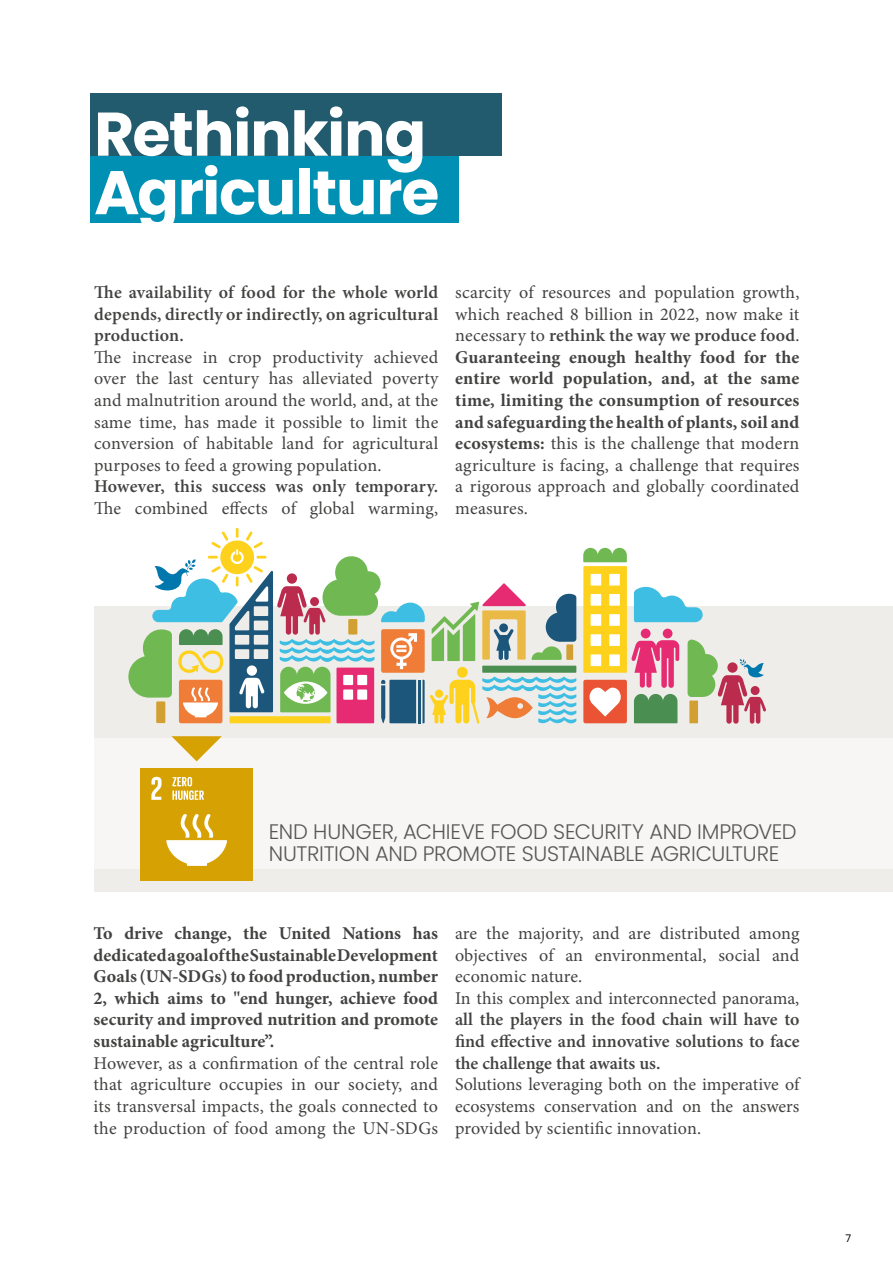
<style>
.page{position:relative;width:893px;height:1263px;background:#fff}
.page>*{position:absolute;margin:0;border:0;box-sizing:border-box;transform-origin:0 0}
.t1{font:700 61.5px "Poppins";letter-spacing:-.02em;color:#fff}
.t2{font:300 21px/22.5px "Poppins";letter-spacing:-.01em;color:#575756}
.t3{font:18px/21.6px "Minion Pro";letter-spacing:.01em;color:#424241;text-align:justify}
.t4{font:700 18px/21.6px "Minion Pro";color:#424241;text-align:justify}
.t5{font:600 18px/21.6px "Minion Pro";letter-spacing:.005em;color:#424241;text-align:justify}
.t6{font:10.5px "Poppins";color:#000}
.s1{font-weight:400}
.s2{font-weight:600}
</style>
<div class="page">
<div style="left:94px;top:606px;width:799px;height:286px;background:#f7f6f4"></div>
<div style="left:94px;top:606px;width:799px;height:131px;background:#eeede9"></div>
<div style="left:94px;top:869px;width:799px;height:23px;background:#eeede9"></div>
<svg style="left:171px;top:736px;width:51px;height:25px"></svg>
<div style="left:90px;top:152px;width:369px;height:71px;background:#0090b3"></div>
<div style="left:90px;top:94px;width:412px;height:62px;background:#225a6e"></div>
<div style="left:583px;top:566px;width:44px;height:107px;background:#fed11d"></div>
<div style="left:591px;top:654px;width:10px;height:12px;background:#fff"></div>
<div style="left:591px;top:634px;width:10px;height:12px;background:#fff"></div>
<div style="left:591px;top:614px;width:10px;height:12px;background:#fff"></div>
<div style="left:591px;top:594px;width:10px;height:12px;background:#fff"></div>
<div style="left:591px;top:574px;width:10px;height:11px;background:#fff"></div>
<div style="left:609px;top:654px;width:11px;height:12px;background:#fff"></div>
<div style="left:609px;top:634px;width:11px;height:12px;background:#fff"></div>
<div style="left:609px;top:614px;width:11px;height:12px;background:#fff"></div>
<div style="left:609px;top:594px;width:11px;height:12px;background:#fff"></div>
<div style="left:609px;top:574px;width:11px;height:11px;background:#fff"></div>
<div style="left:583px;top:680px;width:44px;height:43px;background:#ea5334;border-radius:2px"></div>
<svg style="left:589px;top:688px;width:32px;height:29px"></svg>
<div style="left:663px;top:629px;width:9px;height:9px;background:#e62b72;border-radius:50%"></div>
<svg style="left:583px;top:548px;width:44px;height:14px"></svg>
<div style="left:641px;top:629px;width:10px;height:9px;background:#e62b72;border-radius:50%"></div>
<svg style="left:631px;top:640px;width:48px;height:48px"></svg>
<svg style="left:634px;top:586px;width:69px;height:36px"></svg>
<svg style="left:634px;top:694px;width:43px;height:29px"></svg>
<svg style="left:128px;top:528px;width:448px;height:196px"></svg>
<svg style="left:688px;top:639px;width:78px;height:85px"></svg>
<div style="left:140px;top:768px;width:113px;height:112px;background:#d6a102"></div>
<svg style="left:151px;top:777px;width:11px;height:23px"></svg>
<svg style="left:166px;top:814px;width:61px;height:52px"></svg>
<svg style="left:172px;top:777px;width:32px;height:23px"></svg>
<p class="t1" style="left:94px;top:98px;width:334px">Rethinking</p>
<p class="t1" style="left:94px;top:157px;width:347px">Agriculture</p>
<p class="t5" style="left:94px;top:281px;width:346px">The availability of food for the whole world depends, directly or indirectly, on agricultural production.</p>
<p class="t3" style="left:94px;top:346px;width:346px">The increase in crop productivity achieved over the last century has alleviated poverty and malnutrition around the world, and, at the same time, has made it possible to limit the conversion of habitable land for agricultural purposes to feed a growing population.</p>
<p class="t5" style="left:94px;top:476px;width:346px">However, this success was only temporary.<br><span class="s1">The combined effects of global warming,</span></p>
<p class="t3" style="left:455px;top:282px;width:346px">scarcity of resources and population growth, which reached 8 billion in 2022, now make it necessary to <span class="s2">rethink the way we produce food</span>.</p>
<p class="t4" style="left:455px;top:346px;width:346px">Guaranteeing enough healthy food for the entire world population, and, at the same time, limiting the consumption of resources and safeguarding the health of plants, soil and ecosystems: <span class="s1">this is the challenge that modern agriculture is facing, a challenge that requires a rigorous approach and globally coordinated measures.</span></p>
<p class="t2" style="left:269px;top:820px;width:529px">END HUNGER, ACHIEVE FOOD SECURITY AND IMPROVED<br>NUTRITION AND PROMOTE SUSTAINABLE AGRICULTURE</p>
<p class="t4" style="left:94px;top:922px;width:346px">To drive change, the United Nations has dedicated a goal of the Sustainable Development Goals (UN-SDGs) to food production, number 2, which aims to "end hunger, achieve food security and improved nutrition and promote sustainable agriculture”.</p>
<p class="t3" style="left:94px;top:1052px;width:346px">However, as a confirmation of the central role that agriculture occupies in our society, and its transversal impacts, the goals connected to the production of food among the UN-SDGs</p>
<p class="t3" style="left:455px;top:922px;width:346px">are the majority, and are distributed among objectives of an environmental, social and economic nature.</p>
<p class="t5" style="left:455px;top:987px;width:346px"><span class="s1">In this complex and interconnected panorama, </span>all the players in the food chain will have to find effective and innovative solutions to face the challenge that awaits us.</p>
<p class="t3" style="left:455px;top:1074px;width:346px">Solutions leveraging both on the imperative of ecosystems conservation and on the answers provided by scientific innovation.</p>
<p class="t6" style="left:845px;top:1232px;width:7px">7</p>
</div>
